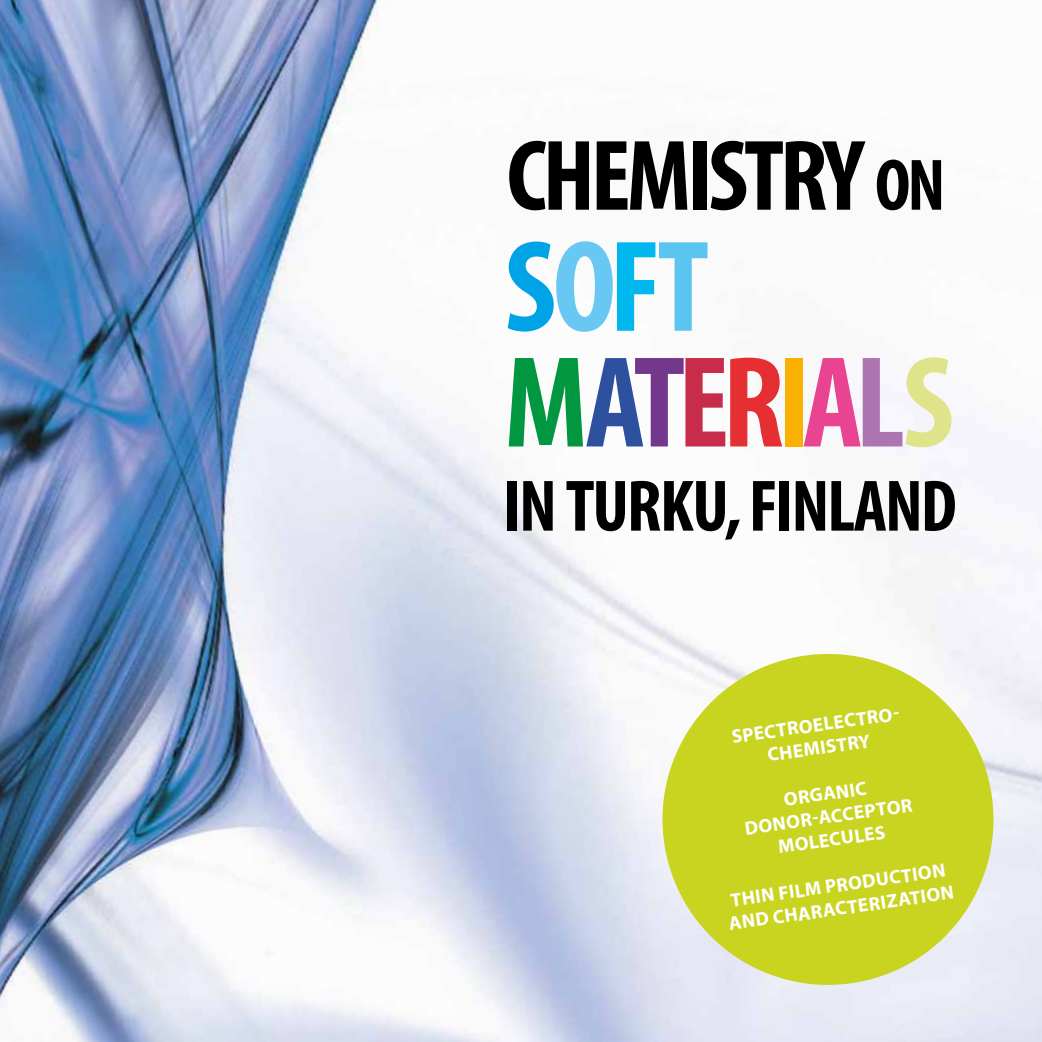
<style>
.page{position:relative;width:1042px;height:1042px;background:#fff}
.page>*{position:absolute;margin:0;border:0;box-sizing:border-box;transform-origin:0 0}
.t1{font:700 condensed 131.08px/115.7px "Myriad Pro";letter-spacing:-.055em;color:#00a3e6}
.t2{font:700 condensed 101.33px "Myriad Pro";letter-spacing:-.04em;color:#000}
.t3{font:700 condensed 73.5px "Myriad Pro";letter-spacing:-.03em;color:#000}
.t4{font:700 19.25px/23.1px "Myriad Pro";color:#fff;text-align:center}
.s1{font-size:73.5px}
.s2{color:#69c8f3}
.s3{color:#00b8ee}
.s4{color:#5bc5f2}
.s5{color:#009740}
.s6{color:#2d519f}
.s7{color:#73378c}
.s8{color:#c72c4b}
.s9{color:#e62f32}
.s10{color:#f9b000}
.s11{color:#e94491}
.s12{color:#ad75b0}
.s13{color:#dfe48a}
</style>
<div class="page">
<img style="left:0;top:0;width:1042px;height:1042px">
<svg style="left:649px;top:640px;width:358px;height:358px;background:#d4dd65"></svg>
<h2 class="t2" style="left:507px;top:113px;width:440px">CHEMISTRY <span class="s1">ON</span></h2>
<h1 class="t1" style="left:504px;top:226px;width:451px">S<span class="s2">O</span><span class="s3">F</span><span class="s4">T<br></span><span class="s5">M</span><span class="s6">A</span><span class="s7">T</span><span class="s8">E</span><span class="s9">R</span><span class="s10">I</span><span class="s11">A</span><span class="s12">L</span><span class="s13">S</span></h1>
<h3 class="t3" style="left:503px;top:460px;width:455px">IN TURKU, FINLAND</h3>
<p class="t4" style="left:730px;top:724px;width:174px;rotate:-8deg">spectroelectro&shy;chemistry</p>
<p class="t4" style="left:740px;top:793px;width:171px;rotate:-8deg">organic donor-acceptor molecules</p>
<p class="t4" style="left:724px;top:889px;width:228px;text-align:left;rotate:-8deg">Thin film production and charActerization</p>
</div>
